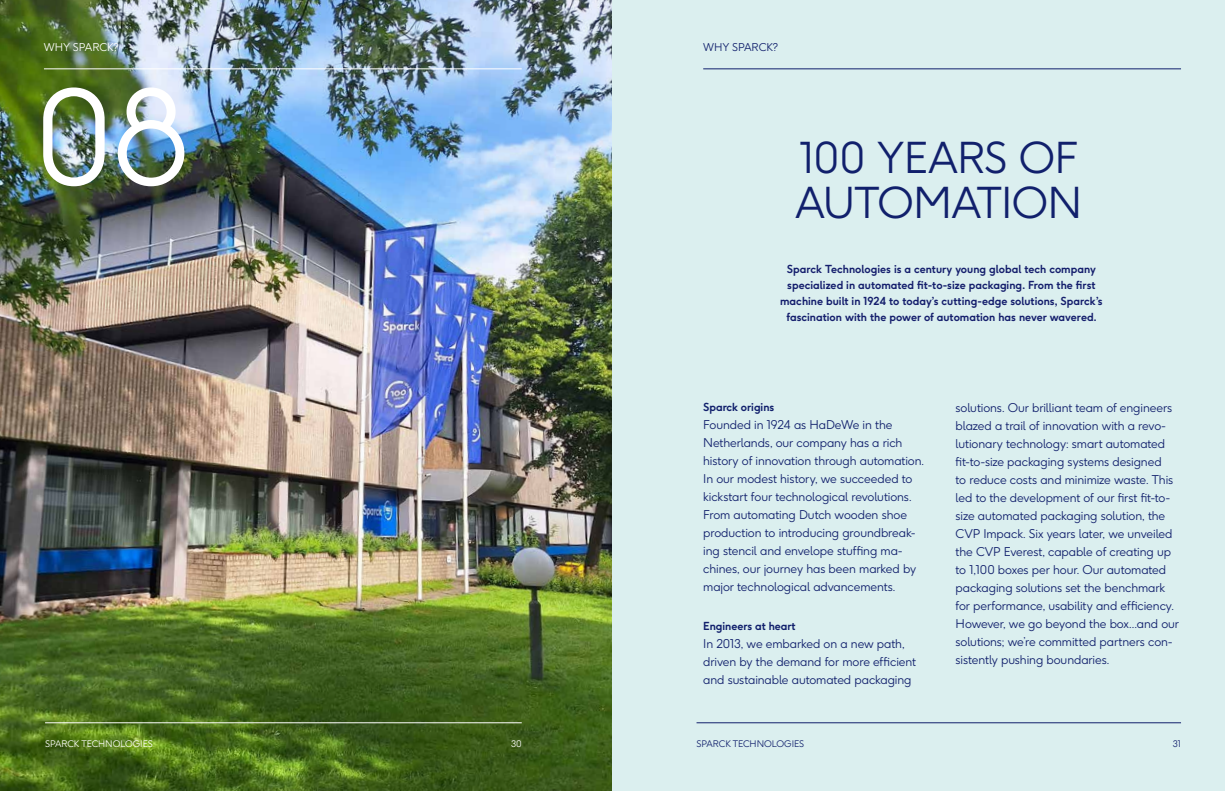
<style>
.page{position:relative;width:1225px;height:791px;background:#fff}
.page>*{position:absolute;margin:0;border:0;box-sizing:border-box;transform-origin:0 0}
.t1{font:300 128.9px "F37 Ginger";color:#fff}
.t2{font:300 42.2px/45px "F37 Ginger";letter-spacing:-.015em;color:#11206c}
.t3{font:300 12px/18px "F37 Ginger";letter-spacing:-.005em;color:#11206c}
.t4{font:700 11px/16px "F37 Ginger";letter-spacing:.005em;color:#151f6d;text-align:center}
.t5{font:700 11px "F37 Ginger";color:#11206c}
.t6{font:300 10.7px "F37 Ginger";color:#fff}
.t7{font:300 10.7px "F37 Ginger";color:#11206c}
.t8{font:300 9px "F37 Ginger";color:#fff}
.t9{font:300 9px "F37 Ginger";color:#11206c}
</style>
<div class="page">
<img style="left:0;top:0;width:612px;height:791px">
<div style="left:612px;top:0;width:613px;height:791px;background:#dbefef"></div>
<hr style="left:44px;top:69px;width:478px;height:1px;background:#fff">
<hr style="left:45px;top:722px;width:477px;height:1px;background:#fff">
<hr style="left:703px;top:69px;width:478px;height:1px;background:#11206c">
<hr style="left:696px;top:722px;width:485px;height:1px;background:#11206c">
<p class="t6" style="left:44px;top:38px;width:76px">WHY SPARCK?</p>
<h1 class="t1" style="left:34px;top:25px;width:158px">08</h1>
<p class="t8" style="left:45px;top:736px;width:109px">SPARCK TECHNOLOGIES</p>
<p class="t8" style="left:511px;top:736px;width:12px">30</p>
<p class="t7" style="left:703px;top:38px;width:76px">WHY SPARCK?</p>
<h2 class="t2" style="left:795px;top:130px;width:289px">100 YEARS OF<br>AUTOMATION</h2>
<p class="t4" style="left:780px;top:259px;width:324px">Sparck Technologies is a century young global tech company specialized in automated fit-to-size packaging. From the first machine built in 1924 to today’s cutting-edge solutions, Sparck’s fascination with the power of automation has never wavered.</p>
<p class="t5" style="left:703px;top:397px;width:73px">Sparck origins</p>
<p class="t3" style="left:703px;top:414px;width:222px">Founded in 1924 as HaDeWe in the Netherlands, our company has a rich history of innovation through automation.<br>In our modest history, we succeeded to kickstart four technological revolutions.<br>From automating Dutch wooden shoe production to introducing groundbreak&shy;ing stencil and envelope stuffing ma&shy;chines, our journey has been marked by major technological advancements.</p>
<p class="t5" style="left:703px;top:616px;width:94px">Engineers at heart</p>
<p class="t3" style="left:703px;top:633px;width:214px">In 2013, we embarked on a new path, driven by the demand for more efficient and sustainable automated packaging</p>
<p class="t3" style="left:955px;top:397px;width:225px">solutions. Our brilliant team of engineers blazed a trail of innovation with a revo&shy;lutionary technology: smart automated fit-to-size packaging systems designed<br>to reduce costs and minimize waste. This led to the development of our first fit-to&shy;size automated packaging solution, the CVP Impack. Six years later, we unveiled the CVP Everest, capable of creating up to 1,100 boxes per hour. Our automated packaging solutions set the benchmark for performance, usability and efficiency.<br>However, we go beyond the box…and our solutions; we’re committed partners con&shy;sistently pushing boundaries.</p>
<p class="t9" style="left:696px;top:736px;width:109px">SPARCK TECHNOLOGIES</p>
<p class="t9" style="left:1172px;top:736px;width:10px">31</p>
</div>
